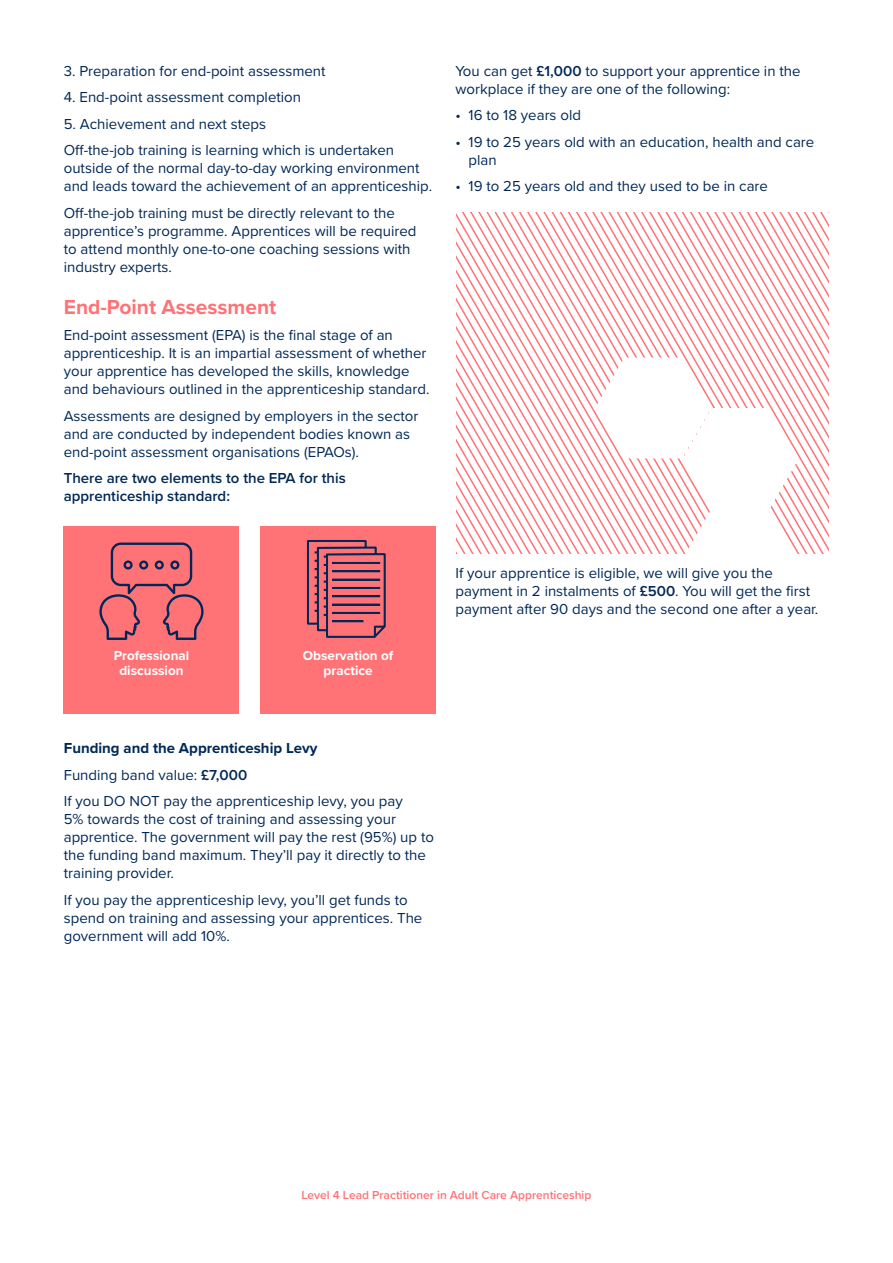
<style>
.page{position:relative;width:893px;height:1263px;background:#fff}
.page>*{position:absolute;margin:0;border:0;box-sizing:border-box;transform-origin:0 0}
.t1{font:700 21px "Proxima Nova";color:#ff7276}
.t2{font:15px/18px "Proxima Nova";color:#002856}
.t3{font:600 15px/18px "Proxima Nova";color:#002856}
.t4{font:700 13.5px/15px "Proxima Nova";color:#fff;text-align:center}
.t5{font:600 12px "Proxima Nova";color:#ff7276}
.s1{font-weight:600}
.s2{font-weight:700}
</style>
<div class="page">
<div style="left:64px;top:526px;width:175px;height:187px;background:#ff7276"></div>
<svg style="left:99px;top:542px;width:105px;height:98px"></svg>
<div style="left:260px;top:526px;width:176px;height:187px;background:#ff7276"></div>
<svg style="left:307px;top:540px;width:79px;height:98px"></svg>
<div style="left:332px;top:562px;width:48px;height:2px;border:1px solid #002856"></div>
<div style="left:332px;top:570px;width:48px;height:2px;border:1px solid #002856"></div>
<div style="left:332px;top:579px;width:48px;height:1px;border:1px solid #002856"></div>
<div style="left:332px;top:587px;width:48px;height:2px;border:1px solid #002856"></div>
<div style="left:332px;top:595px;width:48px;height:2px;border:1px solid #002856"></div>
<div style="left:332px;top:604px;width:48px;height:1px;border:1px solid #002856"></div>
<div style="left:332px;top:612px;width:48px;height:2px;border:1px solid #002856"></div>
<div style="left:332px;top:620px;width:31px;height:2px;border:1px solid #002856"></div>
<svg style="left:457px;top:213px;width:372px;height:341px"></svg>
<p class="t2" style="left:64px;top:61px;width:263px">3. Preparation for end-point assessment</p>
<p class="t2" style="left:64px;top:87px;width:239px">4. End-point assessment completion</p>
<p class="t2" style="left:64px;top:110px;width:332px;line-height:26.5px">5. Achievement and next steps<br>Off-the-job training is learning which is undertaken</p>
<p class="t2" style="left:64px;top:158px;width:370px">outside of the normal day-to-day working environment and leads toward the achievement of an apprenticeship.</p>
<p class="t2" style="left:64px;top:203px;width:354px">Off-the-job training must be directly relevant to the apprentice’s programme. Apprentices will be required to attend monthly one-to-one coaching sessions with industry experts.</p>
<h1 class="t1" style="left:64px;top:291px;width:214px">End-Point Assessment</h1>
<p class="t2" style="left:64px;top:326px;width:367px">End-point assessment (EPA) is the final stage of an apprenticeship. It is an impartial assessment of whether your apprentice has developed the skills, knowledge and behaviours outlined in the apprenticeship standard.</p>
<p class="t2" style="left:64px;top:406px;width:356px">Assessments are designed by employers in the sector and are conducted by independent bodies known as end-point assessment organisations (EPAOs).</p>
<p class="t3" style="left:64px;top:469px;width:283px">There are two elements to the EPA for this apprenticeship standard:</p>
<p class="t2" style="left:455px;top:61px;width:347px">You can get <span class="s1">£1,000</span> to support your apprentice in the workplace if they are one of the following:</p>
<p class="t2" style="left:455px;top:105px;width:127px">• 16 to 18 years old</p>
<p class="t2" style="left:469px;top:132px;width:347px;text-indent:-13px">• 19 to 25 years old with an education, health and care plan</p>
<p class="t2" style="left:455px;top:176px;width:314px">• 19 to 25 years old and they used to be in care</p>
<p class="t4" style="left:114px;top:648px;width:77px">Professional discussion</p>
<p class="t4" style="left:303px;top:648px;width:92px">Observation of practice</p>
<p class="t2" style="left:455px;top:563px;width:364px">If your apprentice is eligible, we will give you the payment in 2 instalments of <span class="s1">£500</span>. You will get the first payment after 90 days and the second one after a year.</p>
<p class="t2" style="left:64px;top:734px;width:340px;line-height:26.5px"><span class="s2">Funding and the Apprenticeship Levy<br></span>Funding band value: <span class="s1">£7,000<br></span>If you DO NOT pay the apprenticeship levy, you pay</p>
<p class="t2" style="left:64px;top:810px;width:372px">5% towards the cost of training and assessing your apprentice. The government will pay the rest (95%) up to the funding band maximum. They’ll pay it directly to the training provider.</p>
<p class="t2" style="left:64px;top:890px;width:360px">If you pay the apprenticeship levy, you’ll get funds to spend on training and assessing your apprentices. The government will add 10%.</p>
<p class="t5" style="left:302px;top:1186px;width:291px">Level 4 Lead Practitioner in Adult Care Apprenticeship</p>
</div>
